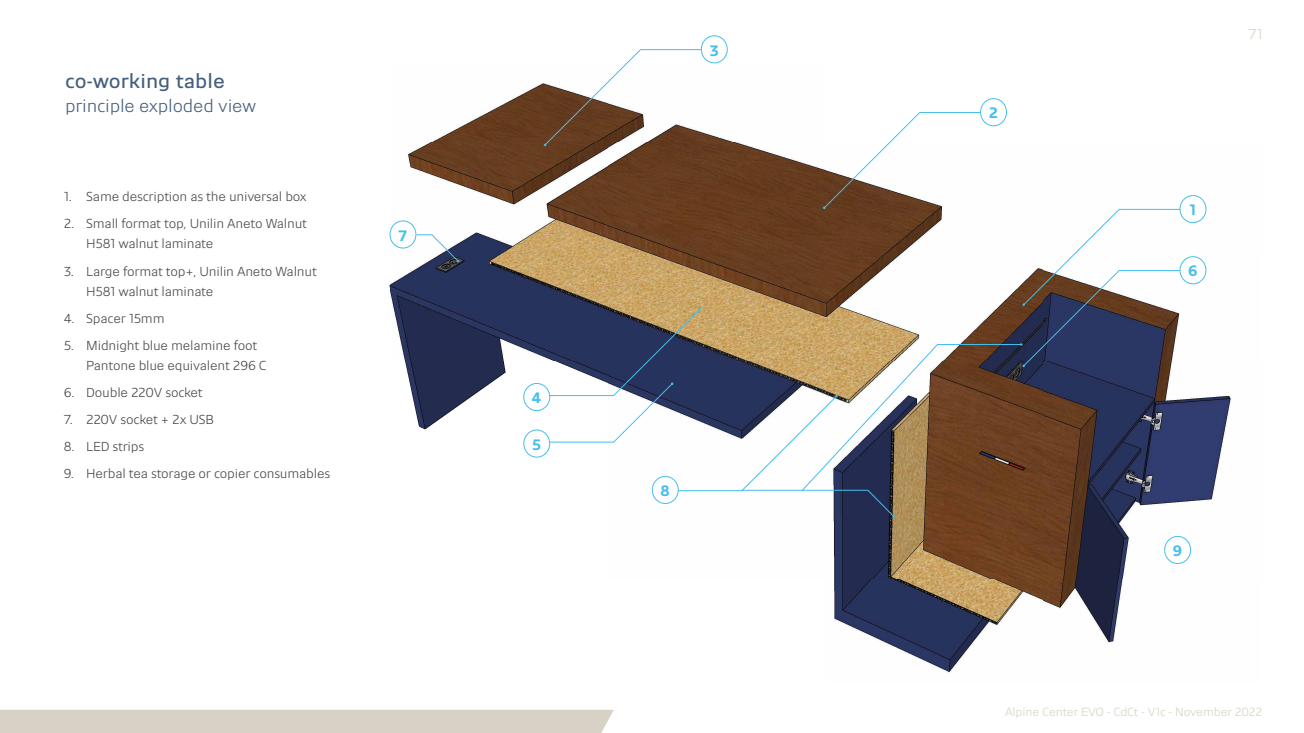
<style>
.page{position:relative;width:1304px;height:733px;background:#fff}
.page>*{position:absolute;margin:0;border:0;box-sizing:border-box;transform-origin:0 0}
.t1{font:21.25px "Alpine Ascension";color:#455f7e}
.t2{font:300 18.75px "Alpine Ascension";letter-spacing:-.01em;color:#455f7e}
.t3{font:700 16px "Alpine Ascension";color:#46beed}
.t4{font:300 15px "Alpine Ascension";color:#d7d2c5}
.t5{font:300 13.75px/20px "Alpine Ascension";letter-spacing:-.015em;color:#4a4647}
.t6{font:300 12.5px "Alpine Ascension";letter-spacing:-.01em;color:#d7d2c5}
</style>
<div class="page">
<div style="left:0;top:709px;width:614px;height:23px;background:#d7d2c5"></div>
<img style="left:389px;top:83px;width:842px;height:590px">
<div style="left:1180px;top:256px;width:26px;height:28px;background:#fff;border-radius:50%"></div>
<div style="left:1179px;top:256px;width:27px;height:28px;border:1px solid #46beed;border-radius:50%"></div>
<svg style="left:416px;top:234px;width:43px;height:28px"></svg>
<div style="left:390px;top:221px;width:26px;height:27px;background:#fff;border-radius:50%"></div>
<div style="left:390px;top:220px;width:26px;height:28px;border:1px solid #46beed;border-radius:50%"></div>
<div style="left:1180px;top:195px;width:26px;height:27px;background:#fff;border-radius:50%"></div>
<div style="left:1179px;top:195px;width:27px;height:28px;border:1px solid #46beed;border-radius:50%"></div>
<div style="left:701px;top:35px;width:26px;height:28px;border:1px solid #46beed;border-radius:50%"></div>
<div style="left:524px;top:383px;width:26px;height:27px;background:#fff;border-radius:50%"></div>
<div style="left:523px;top:383px;width:27px;height:28px;border:1px solid #46beed;border-radius:50%"></div>
<div style="left:524px;top:430px;width:26px;height:27px;background:#fff;border-radius:50%"></div>
<div style="left:523px;top:429px;width:27px;height:28px;border:1px solid #46beed;border-radius:50%"></div>
<div style="left:1164px;top:536px;width:26px;height:27px;background:#fff;border-radius:50%"></div>
<div style="left:1164px;top:536px;width:27px;height:27px;border:1px solid #46beed;border-radius:50%"></div>
<svg style="left:544px;top:49px;width:639px;height:468px"></svg>
<h1 class="t1" style="left:65px;top:64px;width:161px">co-working table</h1>
<h2 class="t2" style="left:65px;top:91px;width:193px">principle exploded view</h2>
<p class="t5" style="left:64px;top:185px;width:244px">1. Same description as the universal box</p>
<p class="t5" style="left:86px;top:212px;width:222px;text-indent:-22px">2. Small format top, Unilin Aneto Walnut<br>H581 walnut laminate</p>
<p class="t5" style="left:86px;top:260px;width:232px;text-indent:-22px">3. Large format top+, Unilin Aneto Walnut<br>H581 walnut laminate</p>
<p class="t5" style="left:64px;top:307px;width:102px">4. Spacer 15mm</p>
<p class="t5" style="left:86px;top:334px;width:182px;text-indent:-22px">5. Midnight blue melamine foot<br>Pantone blue equivalent 296 C</p>
<p class="t5" style="left:64px;top:381px;width:140px">6. Double 220V socket</p>
<p class="t5" style="left:64px;top:408px;width:151px">7. 220V socket + 2x USB</p>
<p class="t5" style="left:64px;top:435px;width:82px">8. LED strips</p>
<p class="t5" style="left:64px;top:462px;width:268px">9. Herbal tea storage or copier consumables</p>
<p class="t3" style="left:398px;top:223px;width:10px">7</p>
<p class="t3" style="left:709px;top:38px;width:10px">3</p>
<p class="t3" style="left:532px;top:386px;width:11px">4</p>
<p class="t3" style="left:532px;top:432px;width:10px">5</p>
<p class="t3" style="left:660px;top:478px;width:11px">8</p>
<p class="t3" style="left:988px;top:101px;width:11px">2</p>
<p class="t4" style="left:1248px;top:22px;width:15px">71</p>
<p class="t3" style="left:1189px;top:198px;width:8px">1</p>
<p class="t3" style="left:1188px;top:259px;width:11px">6</p>
<p class="t3" style="left:1172px;top:538px;width:11px">9</p>
<p class="t6" style="left:1005px;top:702px;width:259px">Alpine Center EVO - CdCt - V1c - November 2022</p>
</div>
